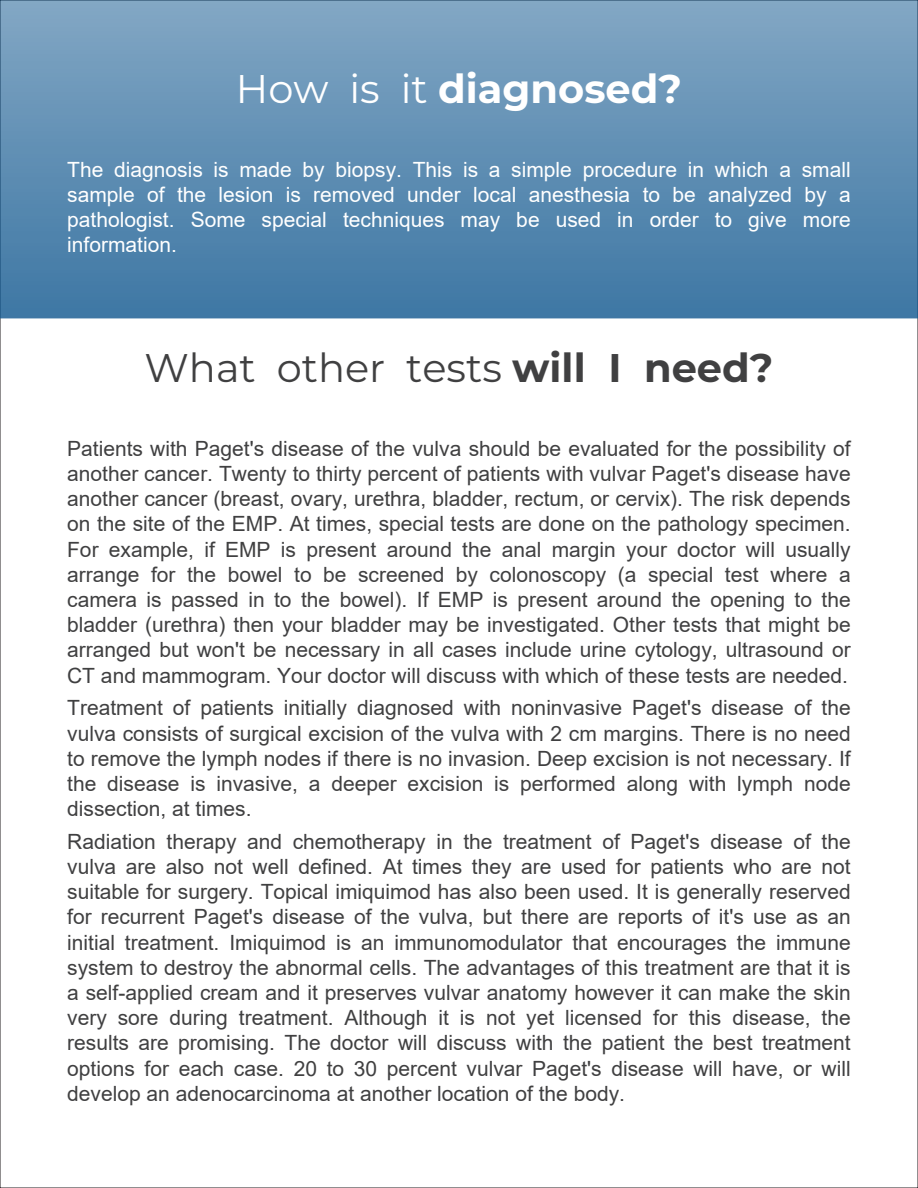
<style>
.page{position:relative;width:918px;height:1188px;background:#fff}
.page>*{position:absolute;margin:0;border:0;box-sizing:border-box;transform-origin:0 0}
.t1{font:39.9px "Montserrat";color:#404041}
.t2{font:700 39.9px "Montserrat";color:#fff}
.t3{font:21px/25.2px "Arial";color:#404041;text-align:justify}
.t4{font:21px/25.2px "Arial";color:#fff;text-align:justify}
.s1{font-weight:400}
.s2{font-weight:700}
</style>
<div class="page">
<svg style="left:0;top:0;width:918px;height:318px;background:#5e8db2"></svg>
<h1 class="t2" style="left:236px;top:64px;width:448px"><span class="s1">How is it</span> diagnosed?</h1>
<p class="t4" style="left:67px;top:156px;width:785px">The diagnosis is made by biopsy. This is a simple procedure in which a small sample of the lesion is removed under local anesthesia to be analyzed by a pathologist. Some special techniques may be used in order to give more information.</p>
<h1 class="t1" style="left:145px;top:343px;width:630px">What other tests <span class="s2">will I need?</span></h1>
<p class="t3" style="left:67px;top:436px;width:785px">Patients with Paget's disease of the vulva should be evaluated for the possibility of another cancer. Twenty to thirty percent of patients with vulvar Paget's disease have another cancer (breast, ovary, urethra, bladder, rectum, or cervix). The risk depends on the site of the EMP. At times, special tests are done on the pathology specimen.<br>For example, if EMP is present around the anal margin your doctor will usually arrange for the bowel to be screened by colonoscopy (a special test where a camera is passed in to the bowel). If EMP is present around the opening to the bladder (urethra) then your bladder may be investigated. Other tests that might be arranged but won't be necessary in all cases include urine cytology, ultrasound or CT and mammogram. Your doctor will discuss with which of these tests are needed.</p>
<p class="t3" style="left:67px;top:695px;width:785px">Treatment of patients initially diagnosed with noninvasive Paget's disease of the vulva consists of surgical excision of the vulva with 2 cm margins. There is no need to remove the lymph nodes if there is no invasion. Deep excision is not necessary. If the disease is invasive, a deeper excision is performed along with lymph node dissection, at times.</p>
<p class="t3" style="left:67px;top:829px;width:785px">Radiation therapy and chemotherapy in the treatment of Paget's disease of the vulva are also not well defined. At times they are used for patients who are not suitable for surgery. Topical imiquimod has also been used. It is generally reserved for recurrent Paget's disease of the vulva, but there are reports of it's use as an initial treatment. Imiquimod is an immunomodulator that encourages the immune system to destroy the abnormal cells. The advantages of this treatment are that it is a self-applied cream and it preserves vulvar anatomy however it can make the skin very sore during treatment. Although it is not yet licensed for this disease, the results are promising. The doctor will discuss with the patient the best treatment options for each case. 20 to 30 percent vulvar Paget's disease will have, or will develop an adenocarcinoma at another location of the body.</p>
</div>
